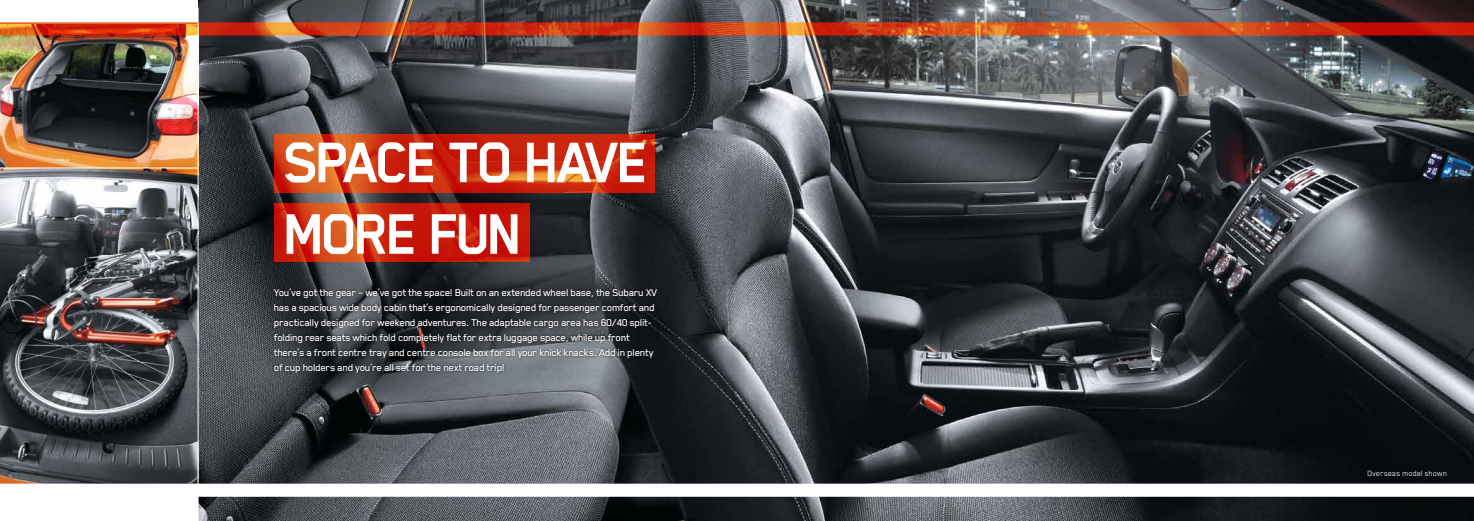
<style>
.page{position:relative;width:1474px;height:521px;background:#fff}
.page>*{position:absolute;margin:0;border:0;box-sizing:border-box;transform-origin:0 0}
.t1{font:700 66.06px/71.6px "Subaru";letter-spacing:-.075em;color:#fff}
.t2{font:500 11.38px/14.9px "Subaru";letter-spacing:-.03em;color:#fff}
.t3{font:8.75px "Subaru";color:#fff}
</style>
<div class="page">
<img style="left:198px;top:0;width:1275px;height:521px">
<img style="left:0;top:35px;width:198px;height:449px">
<div style="left:271px;top:286px;width:388px;height:89px;background:#000;opacity:.75"></div>
<svg style="left:274px;top:134px;width:380px;height:59px;background:#cf3312"></svg>
<svg style="left:274px;top:204px;width:255px;height:58px;background:#cb260e"></svg>
<div style="left:0;top:484px;width:1473px;height:13px;background:#fff"></div>
<svg style="left:0;top:22px;width:1473px;height:13px;background:#d24419"></svg>
<hr style="left:198px;top:7px;width:1px;height:514px;background:#fff">
<hr style="left:0;top:167px;width:198px;height:1px;background:#fff">
<h1 class="t1" style="left:284px;top:125px;width:368px">SPACE TO HAVE<br>MORE FUN</h1>
<p class="t2" style="left:274px;top:285px;width:385px">You’ve got the gear – we’ve got the space! Built on an extended wheel base, the Subaru XV has a spacious wide body cabin that’s ergonomically designed for passenger comfort and practically designed for weekend adventures. The adaptable cargo area has 60/40 split&shy;folding rear seats which fold completely flat for extra luggage space, while up front there’s a front centre tray and centre console box for all your knick knacks. Add in plenty of cup holders and you’re all set for the next road trip!</p>
<p class="t3" style="left:1367px;top:468px;width:81px">Overseas model shown</p>
</div>
